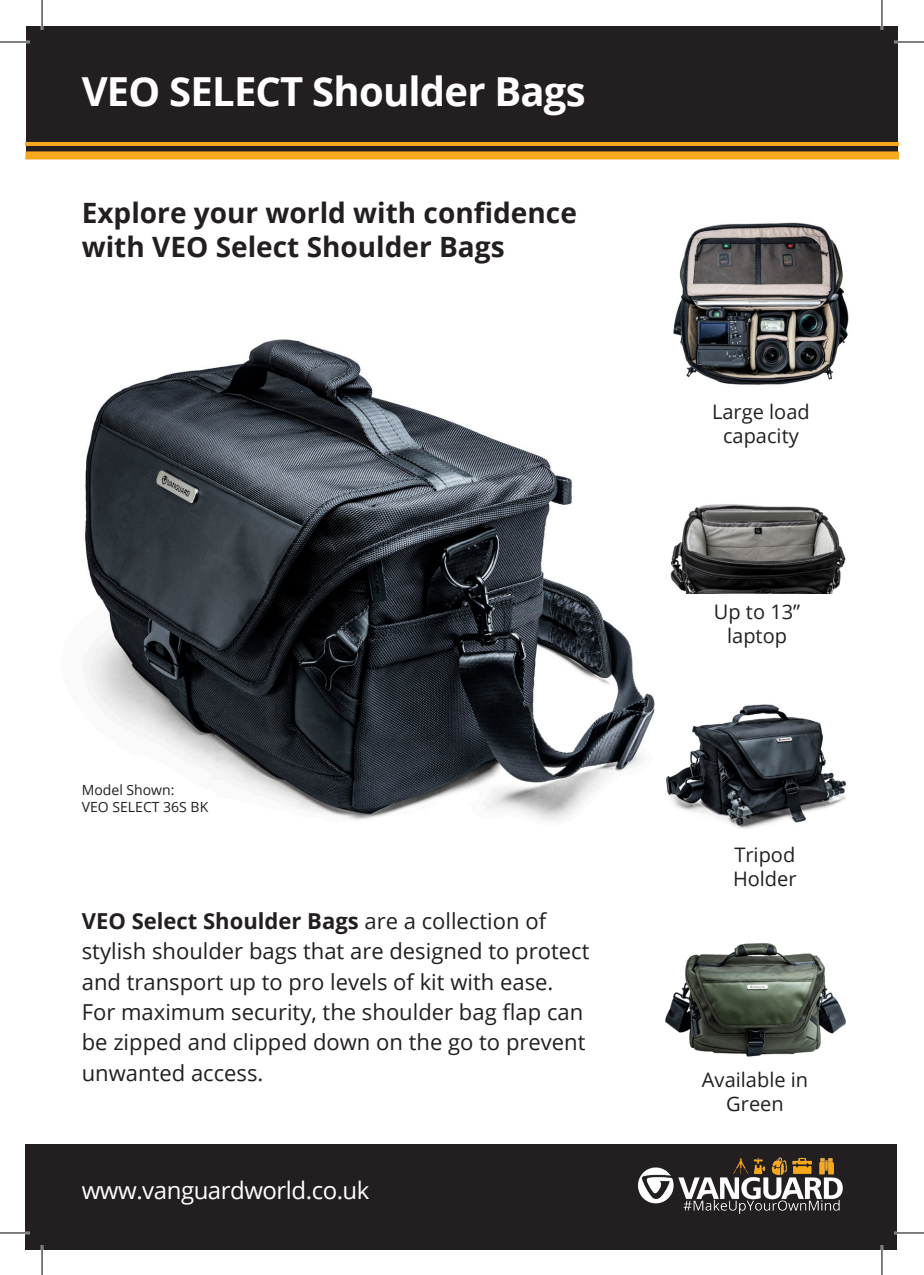
<style>
.page{position:relative;width:924px;height:1275px;background:#fff}
.page>*{position:absolute;margin:0;border:0;box-sizing:border-box;transform-origin:0 0}
.t1{font:700 40px "Open Sans";letter-spacing:-.02em;color:#fff}
.t2{font:700 28px/33.6px "Open Sans";color:#231f20}
.t3{font:24px "Open Sans";letter-spacing:-.02em;color:#fff}
.t4{font:22px/30.4px "Open Sans";color:#231f20}
.t5{font:700 22px "Open Sans";color:#231f20}
.t6{font:20px/24px "Open Sans";color:#231f20;text-align:center}
.t7{font:14px "Open Sans";color:#231f20}
.s1{font-weight:400}
</style>
<div class="page">
<div style="left:26px;top:26px;width:871px;height:128px;background:#231f20"></div>
<div style="left:25px;top:1144px;width:871px;height:106px;background:#231f20"></div>
<div style="left:25px;top:151px;width:873px;height:8px;background:#f7a81c"></div>
<hr style="left:25px;top:142px;width:873px;height:4px;background:#f7a81c">
<img style="left:637px;top:1157px;width:206px;height:57px">
<img style="left:85px;top:339px;width:612px;height:481px">
<img style="left:667px;top:222px;width:182px;height:169px">
<img style="left:668px;top:500px;width:177px;height:93px">
<img style="left:665px;top:943px;width:181px;height:114px">
<img style="left:659px;top:701px;width:187px;height:128px">
<hr style="left:0;top:41px;width:30px;height:2px;background:#fff">
<hr style="left:893px;top:41px;width:30px;height:2px;background:#fff">
<hr style="left:0;top:1231px;width:30px;height:3px;background:#fff">
<hr style="left:893px;top:1231px;width:30px;height:3px;background:#fff">
<hr style="left:41px;top:0;width:2px;height:30px;background:#fff">
<hr style="left:41px;top:1245px;width:2px;height:30px;background:#fff">
<hr style="left:880px;top:0;width:2px;height:30px;background:#fff">
<hr style="left:880px;top:1245px;width:2px;height:30px;background:#fff">
<hr style="left:0;top:42px;width:30px;height:1px;background:#000">
<hr style="left:893px;top:42px;width:30px;height:1px;background:#000">
<hr style="left:0;top:1232px;width:30px;height:1px;background:#000">
<hr style="left:893px;top:1232px;width:30px;height:1px;background:#000">
<hr style="left:42px;top:0;width:1px;height:30px;background:#000">
<hr style="left:42px;top:1245px;width:1px;height:30px;background:#000">
<hr style="left:881px;top:0;width:1px;height:30px;background:#000">
<hr style="left:881px;top:1245px;width:1px;height:30px;background:#000">
<h1 class="t1" style="left:82px;top:63px;width:505px">VEO SELECT Shoulder Bags</h1>
<p class="t2" style="left:82px;top:196px;width:496px">Explore your world with confidence with VEO Select Shoulder Bags</p>
<p class="t7" style="left:82px;top:780px;width:94px">Model Shown:</p>
<p class="t7" style="left:82px;top:797px;width:128px">VEO SELECT 36S BK</p>
<p class="t5" style="left:82px;top:905px;width:465px">VEO Select Shoulder Bags <span class="s1">are a collection of</span></p>
<p class="t4" style="left:82px;top:935px;width:509px">stylish shoulder bags that are designed to protect and transport up to pro levels of kit with ease.</p>
<p class="t4" style="left:82px;top:996px;width:502px">For maximum security, the shoulder bag flap can</p>
<p class="t4" style="left:82px;top:1026px;width:505px">be zipped and clipped down on the go to prevent unwanted access.</p>
<p class="t3" style="left:82px;top:1173px;width:289px">www.vanguardworld.co.uk</p>
<p class="t6" style="left:711px;top:399px;width:99px">Large load</p>
<p class="t6" style="left:722px;top:423px;width:77px">capacity</p>
<p class="t6" style="left:713px;top:599px;width:88px">Up to 13” laptop</p>
<p class="t6" style="left:734px;top:842px;width:62px">Tripod</p>
<p class="t6" style="left:732px;top:866px;width:65px">Holder</p>
<p class="t6" style="left:701px;top:1067px;width:108px">Available in</p>
<p class="t6" style="left:726px;top:1091px;width:59px">Green</p>
</div>
